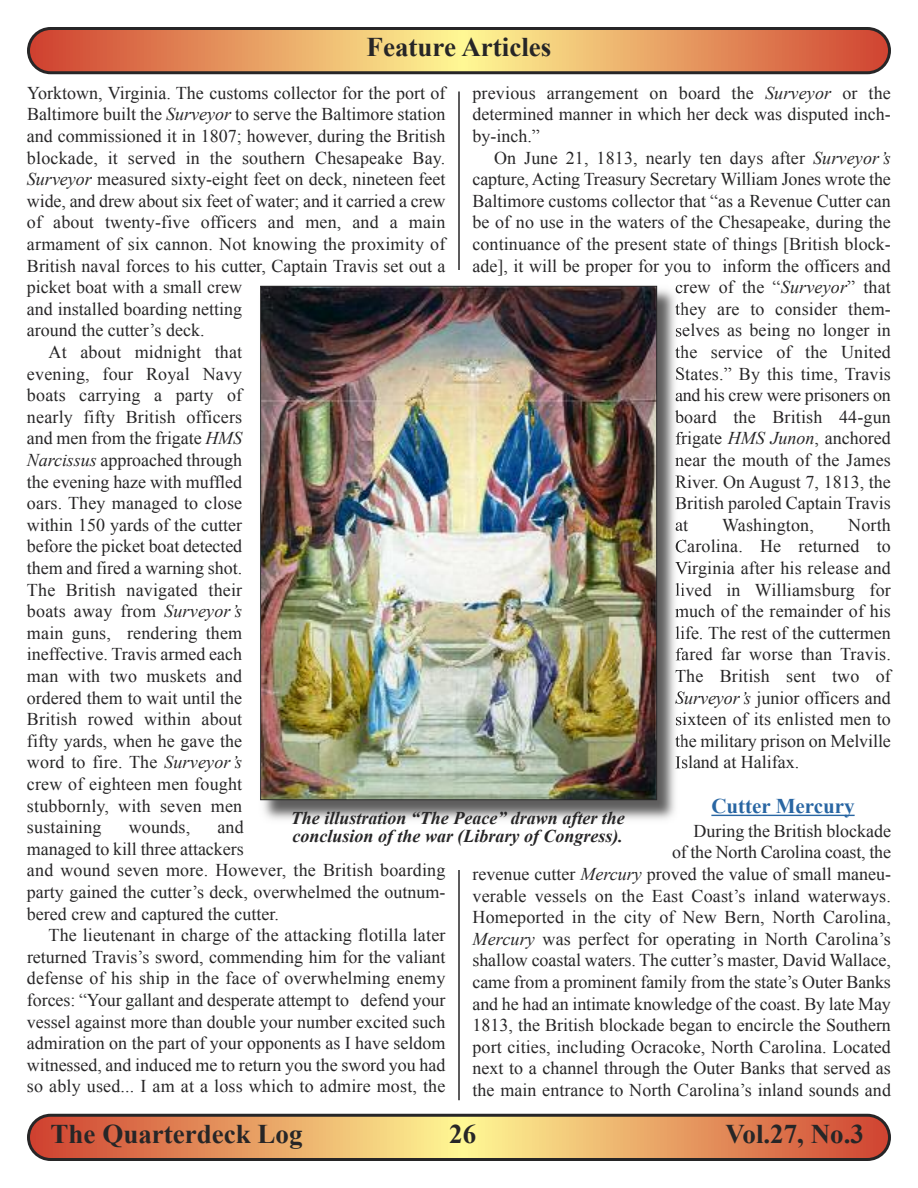
<style>
.page{position:relative;width:918px;height:1188px;background:#fff}
.page>*{position:absolute;margin:0;border:0;box-sizing:border-box;transform-origin:0 0}
.t1{font:700 27px "Times New Roman";color:#272627}
.t2{font:700 21px "Times New Roman";color:#2966a3}
.t3{font:18px/21.6px "Times New Roman";color:#272627;text-align:justify}
.t4{font:italic 700 18px/18px "Times New Roman";color:#272627}
.s1{font-style:italic}
</style>
<div class="page">
<svg style="left:27px;top:27px;width:864px;height:47px;background:#cf8f5d"></svg>
<hr style="left:711px;top:815px;width:144px;height:1px;background:#2966a3">
<hr style="left:458px;top:870px;width:2px;height:230px;background:#272627">
<svg style="left:27px;top:1114px;width:864px;height:47px;background:#cf8f5d"></svg>
<img style="left:260px;top:285px;width:422px;height:535px">
<svg style="left:676px;top:285px;width:6px;height:8px"></svg>
<img style="left:675px;top:302px;width:7px;height:16px">
<svg style="left:676px;top:325px;width:6px;height:12px"></svg>
<svg style="left:675px;top:345px;width:7px;height:13px"></svg>
<svg style="left:676px;top:367px;width:6px;height:13px"></svg>
<svg style="left:676px;top:390px;width:6px;height:11px"></svg>
<svg style="left:675px;top:410px;width:7px;height:13px"></svg>
<img style="left:676px;top:432px;width:6px;height:15px">
<svg style="left:675px;top:456px;width:7px;height:10px"></svg>
<svg style="left:675px;top:475px;width:7px;height:13px"></svg>
<svg style="left:675px;top:497px;width:7px;height:12px"></svg>
<svg style="left:676px;top:520px;width:6px;height:11px"></svg>
<svg style="left:676px;top:540px;width:6px;height:13px"></svg>
<img style="left:675px;top:561px;width:7px;height:16px">
<svg style="left:676px;top:583px;width:6px;height:13px"></svg>
<svg style="left:675px;top:606px;width:7px;height:11px"></svg>
<svg style="left:676px;top:626px;width:6px;height:13px"></svg>
<svg style="left:676px;top:648px;width:6px;height:13px"></svg>
<svg style="left:676px;top:669px;width:6px;height:13px"></svg>
<svg style="left:675px;top:691px;width:7px;height:13px"></svg>
<svg style="left:676px;top:714px;width:6px;height:11px"></svg>
<svg style="left:675px;top:734px;width:7px;height:13px"></svg>
<svg style="left:675px;top:756px;width:7px;height:13px"></svg>
<img style="left:262px;top:288px;width:393px;height:510px">
<hr style="left:458px;top:92px;width:2px;height:178px;background:#272627">
<h1 class="t1" style="left:367px;top:32px;width:186px">Feature Articles</h1>
<p class="t3" style="left:27px;top:82px;width:420px">Yorktown, Virginia. The customs collector for the port of</p>
<p class="t3" style="left:27px;top:103px;width:420px">Baltimore built the <span class="s1">Surveyor</span> to serve the Baltimore station</p>
<p class="t3" style="left:27px;top:125px;width:420px">and commissioned it in 1807; however, during the British</p>
<p class="t3" style="left:27px;top:147px;width:420px">blockade, it served in the southern Chesapeake Bay.</p>
<p class="t3" style="left:27px;top:168px;width:420px"><span class="s1">Surveyor</span> measured sixty-eight feet on deck, nineteen feet</p>
<p class="t3" style="left:27px;top:190px;width:420px">wide, and drew about six feet of water; and it carried a crew</p>
<p class="t3" style="left:27px;top:211px;width:420px">of about twenty-five officers and men, and a main</p>
<p class="t3" style="left:27px;top:233px;width:420px">armament of six cannon. Not knowing the proximity of</p>
<p class="t3" style="left:27px;top:255px;width:420px">British naval forces to his cutter, Captain Travis set out a</p>
<p class="t3" style="left:27px;top:276px;width:217px">picket boat with a small crew</p>
<p class="t3" style="left:27px;top:298px;width:217px">and installed boarding netting</p>
<p class="t3" style="left:27px;top:319px;width:179px">around the cutter’s deck.</p>
<p class="t3" style="left:49px;top:341px;width:195px">At about midnight that</p>
<p class="t3" style="left:27px;top:363px;width:217px">evening, four Royal Navy</p>
<p class="t3" style="left:27px;top:384px;width:217px">boats carrying a party of</p>
<p class="t3" style="left:27px;top:406px;width:217px">nearly fifty British officers</p>
<p class="t3" style="left:27px;top:427px;width:217px">and men from the frigate <span class="s1">HMS</span></p>
<p class="t3" style="left:27px;top:449px;width:217px"><span class="s1">Narcissus</span> approached through</p>
<p class="t3" style="left:27px;top:471px;width:217px">the evening haze with muffled</p>
<p class="t3" style="left:27px;top:492px;width:217px">oars. They managed to close</p>
<p class="t3" style="left:27px;top:514px;width:217px">within 150 yards of the cutter</p>
<p class="t3" style="left:27px;top:535px;width:217px">before the picket boat detected</p>
<p class="t3" style="left:27px;top:557px;width:217px">them and fired a warning shot.</p>
<p class="t3" style="left:27px;top:579px;width:217px">The British navigated their</p>
<p class="t3" style="left:27px;top:600px;width:217px">boats away from <span class="s1">Surveyor’s</span></p>
<p class="t3" style="left:27px;top:622px;width:217px">main guns, rendering them</p>
<p class="t3" style="left:27px;top:643px;width:217px">ineffective. Travis armed each</p>
<p class="t3" style="left:27px;top:665px;width:217px">man with two muskets and</p>
<p class="t3" style="left:27px;top:687px;width:217px">ordered them to wait until the</p>
<p class="t3" style="left:27px;top:708px;width:217px">British rowed within about</p>
<p class="t3" style="left:27px;top:730px;width:217px">fifty yards, when he gave the</p>
<p class="t3" style="left:27px;top:751px;width:217px">word to fire. The <span class="s1">Surveyor’s</span></p>
<p class="t3" style="left:27px;top:773px;width:217px">crew of eighteen men fought</p>
<p class="t3" style="left:27px;top:795px;width:217px">stubbornly, with seven men</p>
<p class="t3" style="left:27px;top:816px;width:76px">sustaining</p>
<p class="t3" style="left:129px;top:816px;width:63px">wounds,</p>
<p class="t3" style="left:472px;top:82px;width:420px">previous arrangement on board the <span class="s1">Surveyor</span> or the determined manner in which her deck was disputed inch&shy;by-inch.”</p>
<p class="t3" style="left:494px;top:147px;width:398px">On June 21, 1813, nearly ten days after <span class="s1">Surveyor’s</span></p>
<p class="t3" style="left:472px;top:168px;width:420px">capture, Acting Treasury Secretary William Jones wrote the</p>
<p class="t3" style="left:472px;top:190px;width:420px">Baltimore customs collector that “as a Revenue Cutter can</p>
<p class="t3" style="left:472px;top:211px;width:420px">be of no use in the waters of the Chesapeake, during the</p>
<p class="t3" style="left:472px;top:233px;width:420px">continuance of the present state of things [British block-</p>
<p class="t3" style="left:472px;top:255px;width:420px">ade], it will be proper for you to inform the officers and</p>
<p class="t3" style="left:675px;top:276px;width:217px">crew of the “<span class="s1">Surveyor</span>” that</p>
<p class="t3" style="left:675px;top:298px;width:217px">they are to consider them-</p>
<p class="t3" style="left:675px;top:319px;width:217px">selves as being no longer in</p>
<p class="t3" style="left:675px;top:341px;width:217px">the service of the United</p>
<p class="t3" style="left:675px;top:363px;width:217px">States.” By this time, Travis</p>
<p class="t3" style="left:675px;top:384px;width:217px">and his crew were prisoners on</p>
<p class="t3" style="left:675px;top:406px;width:217px">board the British 44-gun</p>
<p class="t3" style="left:675px;top:427px;width:217px">frigate <span class="s1">HMS Junon</span>, anchored</p>
<p class="t3" style="left:675px;top:449px;width:217px">near the mouth of the James</p>
<p class="t3" style="left:675px;top:471px;width:217px">River. On August 7, 1813, the</p>
<p class="t3" style="left:675px;top:492px;width:217px">British paroled Captain Travis</p>
<p class="t3" style="left:675px;top:514px;width:15px">at</p>
<p class="t3" style="left:722px;top:514px;width:93px">Washington,</p>
<p class="t3" style="left:675px;top:514px;width:217px;text-indent:173px">North Carolina. He returned to Virginia after his release and lived in Williamsburg for much of the remainder of his life. The rest of the cuttermen fared far worse than Travis.<br>The British sent two of <span class="s1">Surveyor’s</span> junior officers and sixteen of its enlisted men to the military prison on Melville Island at Halifax.</p>
<p class="t2" style="left:711px;top:795px;width:145px">Cutter Mercury</p>
<p class="t3" style="left:472px;top:820px;width:420px;text-align:right">During the British blockade<br>of the North Carolina coast, the<br>revenue cutter <span class="s1">Mercury</span> proved the value of small maneu&shy;verable vessels on the East Coast’s inland waterways.<br>Homeported in the city of New Bern, North Carolina, <span class="s1">Mercury</span> was perfect for operating in North Carolina’s shallow coastal waters. The cutter’s master, David Wallace, came from a prominent family from the state’s Outer Banks and he had an intimate knowledge of the coast. By late May 1813, the British blockade began to encircle the Southern port cities, including Ocracoke, North Carolina. Located next to a channel through the Outer Banks that served as the main entrance to North Carolina’s inland sounds and</p>
<p class="t4" style="left:291px;top:809px;width:336px">The illustration “The Peace” drawn after the conclusion of the war (Library of Congress).</p>
<p class="t3" style="left:27px;top:816px;width:420px;text-align:left;text-indent:190px">and<br>managed to kill three attackers<br>and wound seven more. However, the British boarding party gained the cutter’s deck, overwhelmed the outnum&shy;bered crew and captured the cutter.</p>
<p class="t3" style="left:27px;top:924px;width:420px;text-indent:22px">The lieutenant in charge of the attacking flotilla later returned Travis’s sword, commending him for the valiant defense of his ship in the face of overwhelming enemy forces: “Your gallant and desperate attempt to defend your vessel against more than double your number excited such admiration on the part of your opponents as I have seldom witnessed, and induced me to return you the sword you had so ably used... I am at a loss which to admire most, the</p>
<h1 class="t1" style="left:51px;top:1118px;width:253px">The Quarterdeck Log</h1>
<h1 class="t1" style="left:449px;top:1118px;width:28px">26</h1>
<h1 class="t1" style="left:726px;top:1118px;width:140px">Vol.27, No.3</h1>
</div>
